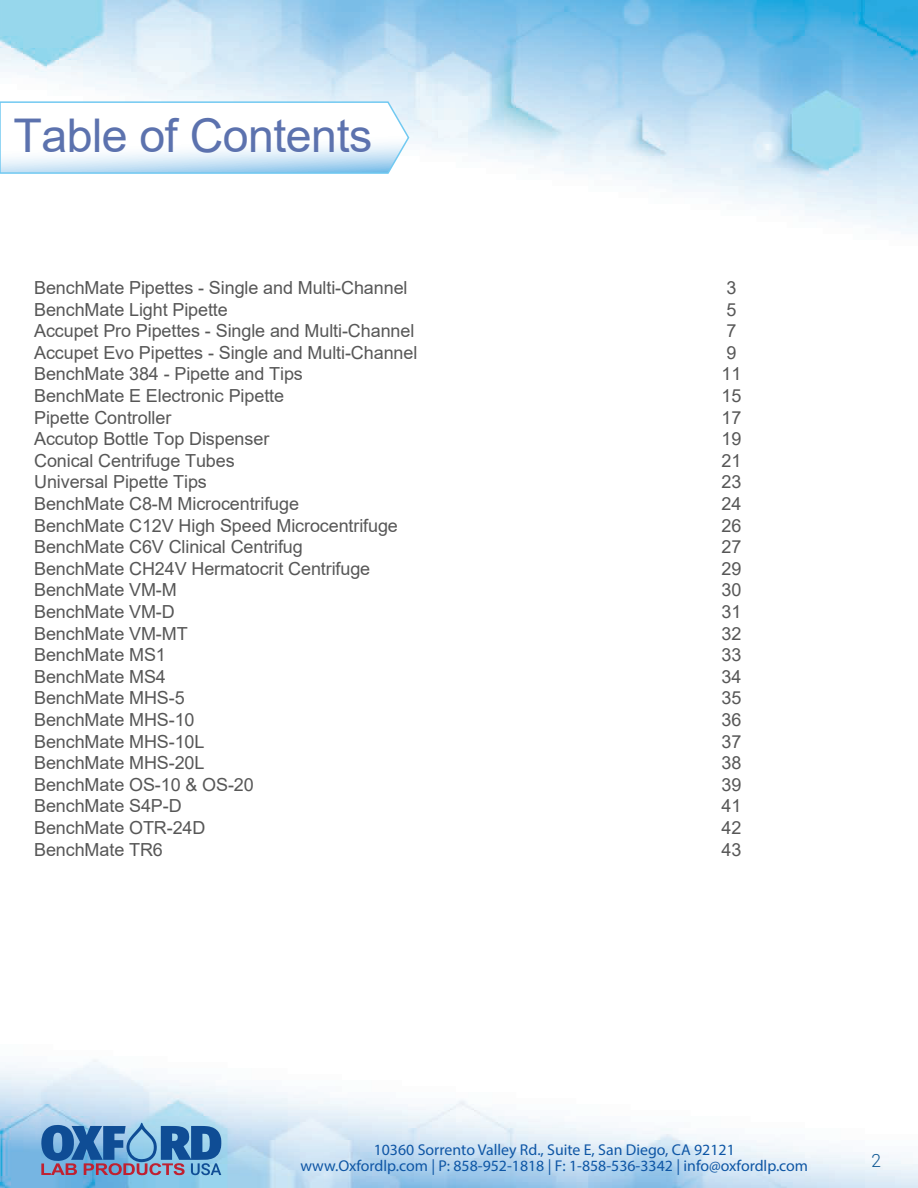
<style>
.page{position:relative;width:918px;height:1188px;background:#fff}
.page>*{position:absolute;margin:0;border:0;box-sizing:border-box;transform-origin:0 0}
.t1{font:46.5px "Arial";letter-spacing:-.01em;color:#5c72ae}
.t2{font:18px "Arial";letter-spacing:-.005em;color:#575757}
.t3{font:300 18px "Roboto";color:#0f5994}
.t4{font:15.75px/15.8px "Myriad Pro";color:#0e56a5;text-align:center}
</style>
<div class="page">
<img style="left:0;top:0;width:918px;height:1188px">
<svg style="left:41px;top:1123px;width:180px;height:52px;background:#5a83b4"></svg>
<svg style="left:0;top:101px;width:410px;height:74px"></svg>
<h1 class="t1" style="left:14px;top:104px;width:360px">Table of Contents</h1>
<p class="t2" style="left:34px;top:275px;width:375px">BenchMate Pipettes - Single and Multi-Channel</p>
<p class="t2" style="left:726px;top:275px;width:12px">3</p>
<p class="t2" style="left:34px;top:297px;width:195px">BenchMate Light Pipette</p>
<p class="t2" style="left:726px;top:297px;width:12px">5</p>
<p class="t2" style="left:34px;top:318px;width:382px">Accupet Pro Pipettes - Single and Multi-Channel</p>
<p class="t2" style="left:726px;top:318px;width:12px">7</p>
<p class="t2" style="left:34px;top:340px;width:385px">Accupet Evo Pipettes - Single and Multi-Channel</p>
<p class="t2" style="left:726px;top:340px;width:12px">9</p>
<p class="t2" style="left:34px;top:362px;width:270px">BenchMate 384 - Pipette and Tips</p>
<p class="t2" style="left:722px;top:362px;width:21px">11</p>
<p class="t2" style="left:34px;top:383px;width:251px">BenchMate E Electronic Pipette</p>
<p class="t2" style="left:722px;top:383px;width:21px">15</p>
<p class="t2" style="left:34px;top:405px;width:139px">Pipette Controller</p>
<p class="t2" style="left:722px;top:405px;width:21px">17</p>
<p class="t2" style="left:34px;top:426px;width:237px">Accutop Bottle Top Dispenser</p>
<p class="t2" style="left:722px;top:426px;width:21px">19</p>
<p class="t2" style="left:34px;top:448px;width:202px">Conical Centrifuge Tubes</p>
<p class="t2" style="left:722px;top:448px;width:21px">21</p>
<p class="t2" style="left:34px;top:470px;width:174px">Universal Pipette Tips</p>
<p class="t2" style="left:722px;top:470px;width:21px">23</p>
<p class="t2" style="left:34px;top:491px;width:266px">BenchMate C8-M Microcentrifuge</p>
<p class="t2" style="left:722px;top:491px;width:21px">24</p>
<p class="t2" style="left:34px;top:513px;width:365px">BenchMate C12V High Speed Microcentrifuge</p>
<p class="t2" style="left:722px;top:513px;width:21px">26</p>
<p class="t2" style="left:34px;top:534px;width:270px">BenchMate C6V Clinical Centrifug</p>
<p class="t2" style="left:722px;top:534px;width:21px">27</p>
<p class="t2" style="left:34px;top:556px;width:338px">BenchMate CH24V Hermatocrit Centrifuge</p>
<p class="t2" style="left:722px;top:556px;width:21px">29</p>
<p class="t2" style="left:34px;top:578px;width:144px">BenchMate VM-M</p>
<p class="t2" style="left:722px;top:578px;width:21px">30</p>
<p class="t2" style="left:34px;top:599px;width:142px">BenchMate VM-D</p>
<p class="t2" style="left:722px;top:599px;width:21px">31</p>
<p class="t2" style="left:34px;top:621px;width:155px">BenchMate VM-MT</p>
<p class="t2" style="left:722px;top:621px;width:21px">32</p>
<p class="t2" style="left:34px;top:642px;width:133px">BenchMate MS1</p>
<p class="t2" style="left:722px;top:642px;width:21px">33</p>
<p class="t2" style="left:34px;top:664px;width:133px">BenchMate MS4</p>
<p class="t2" style="left:722px;top:664px;width:21px">34</p>
<p class="t2" style="left:34px;top:686px;width:152px">BenchMate MHS-5</p>
<p class="t2" style="left:722px;top:686px;width:21px">35</p>
<p class="t2" style="left:34px;top:707px;width:162px">BenchMate MHS-10</p>
<p class="t2" style="left:722px;top:707px;width:21px">36</p>
<p class="t2" style="left:34px;top:729px;width:172px">BenchMate MHS-10L</p>
<p class="t2" style="left:722px;top:729px;width:21px">37</p>
<p class="t2" style="left:34px;top:750px;width:172px">BenchMate MHS-20L</p>
<p class="t2" style="left:722px;top:750px;width:21px">38</p>
<p class="t2" style="left:34px;top:772px;width:221px">BenchMate OS-10 &amp; OS-20</p>
<p class="t2" style="left:722px;top:772px;width:21px">39</p>
<p class="t2" style="left:34px;top:794px;width:149px">BenchMate S4P-D</p>
<p class="t2" style="left:722px;top:794px;width:21px">41</p>
<p class="t2" style="left:34px;top:815px;width:173px">BenchMate OTR-24D</p>
<p class="t2" style="left:722px;top:815px;width:21px">42</p>
<p class="t2" style="left:34px;top:837px;width:130px">BenchMate TR6</p>
<p class="t2" style="left:722px;top:837px;width:21px">43</p>
<p class="t4" style="left:300px;top:1142px;width:509px">10360 Sorrento Valley Rd., Suite E, San Diego, CA 92121<br>www.Oxfordlp.com | P: 858-952-1818 | F: 1-858-536-3342 | info@oxfordlp.com</p>
<p class="t3" style="left:871px;top:1148px;width:11px">2</p>
</div>
